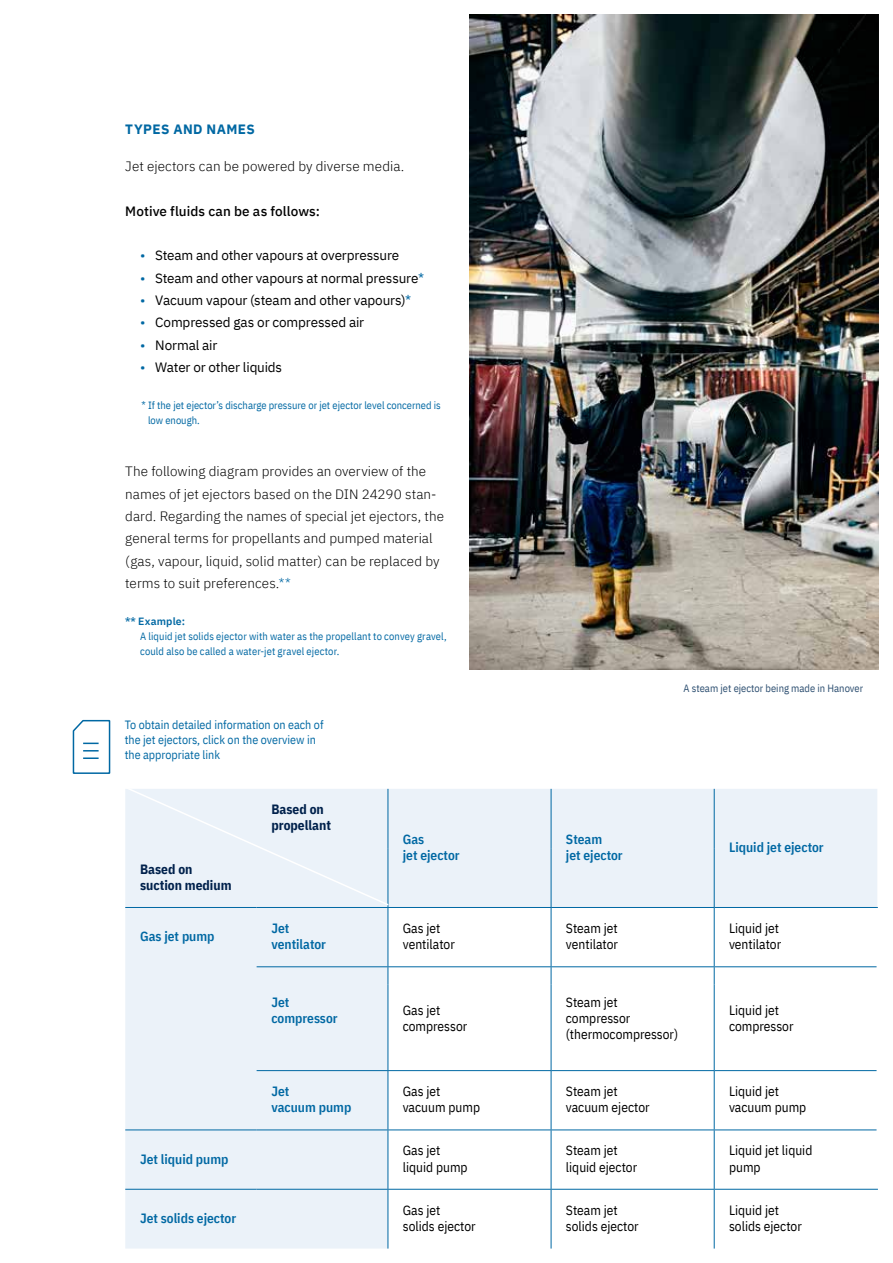
<style>
.page{position:relative;width:893px;height:1263px;background:#fff}
.page>*{position:absolute;margin:0;border:0;box-sizing:border-box;transform-origin:0 0}
.t1{font:13.5px/16.2px "IBM Plex Sans Cond";color:#000}
.t2{font:300 13.5px/22.4px "IBM Plex Sans";letter-spacing:.005em;color:#000}
.t3{font:13.5px "IBM Plex Sans";letter-spacing:-.01em;color:#000}
.t4{font:600 13.5px/16.2px "IBM Plex Sans Cond";color:#0068a3}
.t5{font:700 13.5px/16.2px "IBM Plex Sans Cond";color:#00214c}
.t6{font:500 13.5px "IBM Plex Sans";letter-spacing:.005em;color:#000}
.t7{font:700 13.5px "IBM Plex Sans";letter-spacing:.035em;color:#0068a3}
.t8{font:12px/14.9px "IBM Plex Sans Cond";color:#0068a3}
.t9{font:10.5px/14.9px "IBM Plex Sans Cond";letter-spacing:.005em;color:#0068a3}
.t10{font:10.5px "IBM Plex Sans Cond";color:#2c4e70}
.t11{font:600 10.5px "IBM Plex Sans";letter-spacing:.015em;color:#0068a3}
.s1{color:#0068a3}
.s2{font-family:"IBM Plex Sans Cond"}
</style>
<div class="page">
<img style="left:470px;top:15px;width:408px;height:655px">
<svg style="left:125px;top:789px;width:752px;height:459px"></svg>
<hr style="left:388px;top:908px;width:1px;height:58px;background:#0068a3">
<svg style="left:388px;top:967px;width:1px;height:18px"></svg>
<hr style="left:388px;top:985px;width:1px;height:85px;background:#0068a3">
<hr style="left:388px;top:1071px;width:1px;height:58px;background:#0068a3">
<hr style="left:388px;top:1130px;width:1px;height:59px;background:#0068a3">
<hr style="left:388px;top:1189px;width:1px;height:59px;background:#0068a3">
<hr style="left:551px;top:789px;width:1px;height:59px;background:#0068a3">
<hr style="left:714px;top:789px;width:1px;height:59px;background:#0068a3">
<hr style="left:551px;top:848px;width:1px;height:59px;background:#0068a3">
<hr style="left:714px;top:848px;width:1px;height:59px;background:#0068a3">
<hr style="left:551px;top:908px;width:1px;height:58px;background:#0068a3">
<hr style="left:714px;top:908px;width:1px;height:58px;background:#0068a3">
<svg style="left:551px;top:967px;width:1px;height:18px"></svg>
<svg style="left:714px;top:967px;width:1px;height:18px"></svg>
<hr style="left:551px;top:985px;width:1px;height:85px;background:#0068a3">
<hr style="left:714px;top:985px;width:1px;height:85px;background:#0068a3">
<hr style="left:551px;top:1071px;width:1px;height:58px;background:#0068a3">
<hr style="left:714px;top:1071px;width:1px;height:58px;background:#0068a3">
<hr style="left:551px;top:1130px;width:1px;height:59px;background:#0068a3">
<hr style="left:714px;top:1130px;width:1px;height:59px;background:#0068a3">
<hr style="left:551px;top:1189px;width:1px;height:59px;background:#0068a3">
<hr style="left:714px;top:1189px;width:1px;height:59px;background:#0068a3">
<hr style="left:257px;top:907px;width:131px;height:1px;background:#0068a3">
<hr style="left:388px;top:907px;width:163px;height:1px;background:#0068a3">
<hr style="left:551px;top:907px;width:163px;height:1px;background:#0068a3">
<hr style="left:714px;top:907px;width:164px;height:1px;background:#0068a3">
<hr style="left:257px;top:966px;width:131px;height:1px;background:#0068a3">
<hr style="left:388px;top:966px;width:163px;height:1px;background:#0068a3">
<hr style="left:551px;top:966px;width:163px;height:1px;background:#0068a3">
<hr style="left:714px;top:966px;width:163px;height:1px;background:#0068a3">
<hr style="left:257px;top:1070px;width:131px;height:1px;background:#0068a3">
<hr style="left:388px;top:1070px;width:163px;height:1px;background:#0068a3">
<hr style="left:551px;top:1070px;width:163px;height:1px;background:#0068a3">
<hr style="left:714px;top:1070px;width:163px;height:1px;background:#0068a3">
<hr style="left:388px;top:1129px;width:163px;height:1px;background:#0068a3">
<hr style="left:551px;top:1129px;width:163px;height:1px;background:#0068a3">
<hr style="left:714px;top:1129px;width:163px;height:1px;background:#0068a3">
<hr style="left:125px;top:907px;width:132px;height:1px;background:#0068a3">
<hr style="left:125px;top:1129px;width:132px;height:1px;background:#0068a3">
<hr style="left:257px;top:1129px;width:131px;height:1px;background:#0068a3">
<hr style="left:125px;top:1189px;width:132px;height:1px;background:#0068a3">
<hr style="left:257px;top:1189px;width:131px;height:1px;background:#0068a3">
<hr style="left:388px;top:1189px;width:163px;height:1px;background:#0068a3">
<hr style="left:551px;top:1189px;width:163px;height:1px;background:#0068a3">
<hr style="left:714px;top:1189px;width:164px;height:1px;background:#0068a3">
<div style="left:125px;top:788px;width:265px;height:119px;background:#ebf2f9"></div>
<svg style="left:72px;top:719px;width:39px;height:55px"></svg>
<p class="t7" style="left:125px;top:118px;width:131px">TYPES AND NAMES</p>
<p class="t2" style="left:125px;top:154px;width:280px">Jet ejectors can be powered by diverse media.</p>
<p class="t6" style="left:125px;top:201px;width:196px">Motive fluids can be as follows:</p>
<p class="t3" style="left:140px;top:245px;width:261px"><span class="s1">•</span> Steam and other vapours at overpressure</p>
<p class="t3" style="left:140px;top:268px;width:286px"><span class="s1">•</span> Steam and other vapours at normal pressure<span class="s1">*</span></p>
<p class="t3" style="left:140px;top:290px;width:273px"><span class="s1">•</span> Vacuum vapour (steam and other vapours)<span class="s1">*</span></p>
<p class="t3" style="left:140px;top:312px;width:226px"><span class="s1">•</span> Compressed gas or compressed air</p>
<p class="t3" style="left:140px;top:335px;width:79px"><span class="s1">•</span> Normal air</p>
<p class="t3" style="left:140px;top:357px;width:144px"><span class="s1">•</span> Water or other liquids</p>
<p class="t9" style="left:148px;top:397px;width:294px;text-indent:-7px">* If the jet ejector’s discharge pressure or jet ejector level concerned is low enough.</p>
<p class="t2" style="left:125px;top:459px;width:320px">The following diagram provides an overview of the names of jet ejectors based on the DIN 24290 stan&shy;dard. Regarding the names of special jet ejectors, the general terms for propellants and pumped material (gas, vapour, liquid, solid matter) can be replaced by terms to suit preferences.<span class="s1">**</span></p>
<p class="t11" style="left:125px;top:613px;width:61px"><span class="s2">**</span> Example:</p>
<p class="t9" style="left:140px;top:628px;width:308px">A liquid jet solids ejector with water as the propellant to convey gravel, could also be called a water-jet gravel ejector.</p>
<p class="t8" style="left:125px;top:717px;width:200px">To obtain detailed information on each of the jet ejectors, click on the overview in the appropriate link</p>
<p class="t10" style="left:684px;top:680px;width:181px">A steam jet ejector being made in Hanover</p>
<p class="t5" style="left:140px;top:859px;width:93px">Based on suction medium</p>
<p class="t5" style="left:271px;top:800px;width:61px">Based on propellant</p>
<p class="t4" style="left:403px;top:830px;width:58px">Gas<br>jet ejector</p>
<p class="t4" style="left:566px;top:830px;width:58px">Steam<br>jet ejector</p>
<p class="t4" style="left:729px;top:838px;width:96px">Liquid jet ejector</p>
<p class="t4" style="left:140px;top:927px;width:76px">Gas jet pump</p>
<p class="t4" style="left:271px;top:919px;width:56px">Jet ventilator</p>
<p class="t1" style="left:403px;top:919px;width:54px">Gas jet ventilator</p>
<p class="t1" style="left:566px;top:919px;width:54px">Steam jet ventilator</p>
<p class="t1" style="left:729px;top:919px;width:54px">Liquid jet ventilator</p>
<p class="t4" style="left:271px;top:992px;width:68px">Jet compressor</p>
<p class="t1" style="left:403px;top:1000px;width:66px">Gas jet compressor</p>
<p class="t1" style="left:566px;top:992px;width:114px">Steam jet compressor (thermocompressor)</p>
<p class="t1" style="left:729px;top:1000px;width:66px">Liquid jet compressor</p>
<p class="t4" style="left:271px;top:1082px;width:81px">Jet<br>vacuum pump</p>
<p class="t1" style="left:403px;top:1082px;width:79px">Gas jet vacuum pump</p>
<p class="t1" style="left:566px;top:1082px;width:85px">Steam jet vacuum ejector</p>
<p class="t1" style="left:729px;top:1082px;width:79px">Liquid jet vacuum pump</p>
<p class="t4" style="left:140px;top:1149px;width:90px">Jet liquid pump</p>
<p class="t1" style="left:403px;top:1141px;width:66px">Gas jet liquid pump</p>
<p class="t1" style="left:566px;top:1141px;width:73px">Steam jet liquid ejector</p>
<p class="t1" style="left:729px;top:1141px;width:85px">Liquid jet liquid pump</p>
<p class="t4" style="left:140px;top:1209px;width:98px">Jet solids ejector</p>
<p class="t1" style="left:403px;top:1201px;width:74px">Gas jet solids ejector</p>
<p class="t1" style="left:566px;top:1201px;width:74px">Steam jet solids ejector</p>
<p class="t1" style="left:729px;top:1201px;width:74px">Liquid jet solids ejector</p>
</div>
